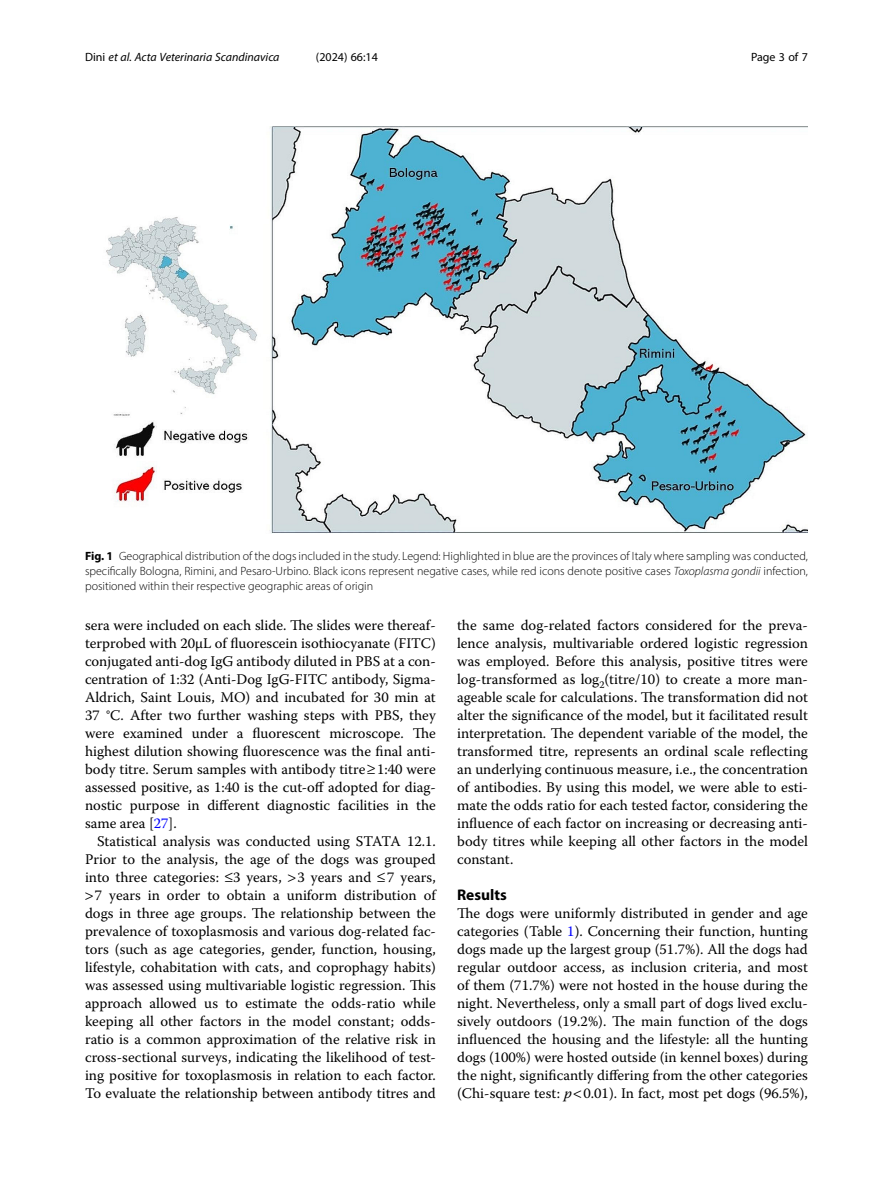
<style>
.page{position:relative;width:893px;height:1191px;background:#fff}
.page>*{position:absolute;margin:0;border:0;box-sizing:border-box;transform-origin:0 0}
.Head_1{font:700 15.45px "Myriad Pro";color:#000}
.Body_Text_Indent{font:14.7px/18px "Warnock Pro";color:#000;text-align:justify}
.Body_Text{font:14.7px/18px "Warnock Pro";color:#000;text-align:justify}
.Figure_Caption{font:300 12px/15px "Myriad Pro";color:#000;text-align:justify}
.t1{font:italic 12px "Myriad Pro";color:#000}
.t2{font:12px "Myriad Pro";color:#000}
.s1{font-style:normal}
.s2{font-weight:700}
.s3{font-style:italic}
.s4{color:#00f}
</style>
<div class="page">
<img style="left:106px;top:126px;width:702px;height:407px">
<p class="t1" style="left:85px;top:50px;width:196px"><span class="s1">Dini</span> et al. Acta Veterinaria Scandinavica</p>
<p class="t2" style="left:316px;top:50px;width:63px">(2024) 66:14</p>
<p class="t2" style="left:751px;top:50px;width:58px">Page 3 of 7</p>
<p class="Figure_Caption" style="left:85px;top:548px;width:724px"><span class="s2">Fig. 1</span> Geographical distribution of the dogs included in the study. Legend: Highlighted in blue are the provinces of Italy where sampling was conducted, specifically Bologna, Rimini, and Pesaro-Urbino. Black icons represent negative cases, while red icons denote positive cases <span class="s3">Toxoplasma gondii</span> infection, positioned within their respective geographic areas of origin</p>
<p class="Body_Text_Indent" style="left:85px;top:616px;width:352px">sera were included on each slide. The slides were thereaf&shy;terprobed with 20µL of fluorescein isothiocyanate (FITC) conjugated anti-dog IgG antibody diluted in PBS at a con&shy;centration of 1:32 (Anti-Dog IgG-FITC antibody, Sigma-Aldrich, Saint Louis, MO) and incubated for 30 min at 37 °C. After two further washing steps with PBS, they were examined under a fluorescent microscope. The highest dilution showing fluorescence was the final anti&shy;body titre. Serum samples with antibody titre≥1:40 were assessed positive, as 1:40 is the cut-off adopted for diag&shy;nostic purpose in different diagnostic facilities in the same area [<span class="s4">27</span>].</p>
<p class="Body_Text_Indent" style="left:85px;top:832px;width:352px;text-align:right">Statistical analysis was conducted using STATA 12.1.<br>Prior to the analysis, the age of the dogs was grouped into three categories: ≤3 years, 3 years and ≤7 years, 7 years in order to obtain a uniform distribution of dogs in three age groups. The relationship between the prevalence of toxoplasmosis and various dog-related fac&shy;tors (such as age categories, gender, function, housing, lifestyle, cohabitation with cats, and coprophagy habits) was assessed using multivariable logistic regression. This approach allowed us to estimate the odds-ratio while keeping all other factors in the model constant; odds&shy;ratio is a common approximation of the relative risk in cross-sectional surveys, indicating the likelihood of test&shy;ing positive for toxoplasmosis in relation to each factor.<br>To evaluate the relationship between antibody titres and</p>
<p class="Body_Text_Indent" style="left:457px;top:616px;width:352px">the same dog-related factors considered for the preva&shy;lence analysis, multivariable ordered logistic regression was employed. Before this analysis, positive titres were log-transformed as log<sub>2</sub>(titre/10) to create a more man&shy;ageable scale for calculations. The transformation did not alter the significance of the model, but it facilitated result interpretation. The dependent variable of the model, the transformed titre, represents an ordinal scale reflecting an underlying continuous measure, i.e., the concentration of antibodies. By using this model, we were able to esti&shy;mate the odds ratio for each tested factor, considering the influence of each factor on increasing or decreasing anti&shy;body titres while keeping all other factors in the model constant.</p>
<p class="Head_1" style="left:457px;top:885px;width:51px">Results</p>
<p class="Body_Text" style="left:457px;top:904px;width:352px">The dogs were uniformly distributed in gender and age categories (Table <span class="s4">1</span>). Concerning their function, hunting dogs made up the largest group (51.7%). All the dogs had regular outdoor access, as inclusion criteria, and most of them (71.7%) were not hosted in the house during the night. Nevertheless, only a small part of dogs lived exclu&shy;sively outdoors (19.2%). The main function of the dogs influenced the housing and the lifestyle: all the hunting dogs (100%) were hosted outside (in kennel boxes) during the night, significantly differing from the other categories (Chi-square test: <span class="s3">p</span> 0.01). In fact, most pet dogs (96.5%),</p>
</div>
